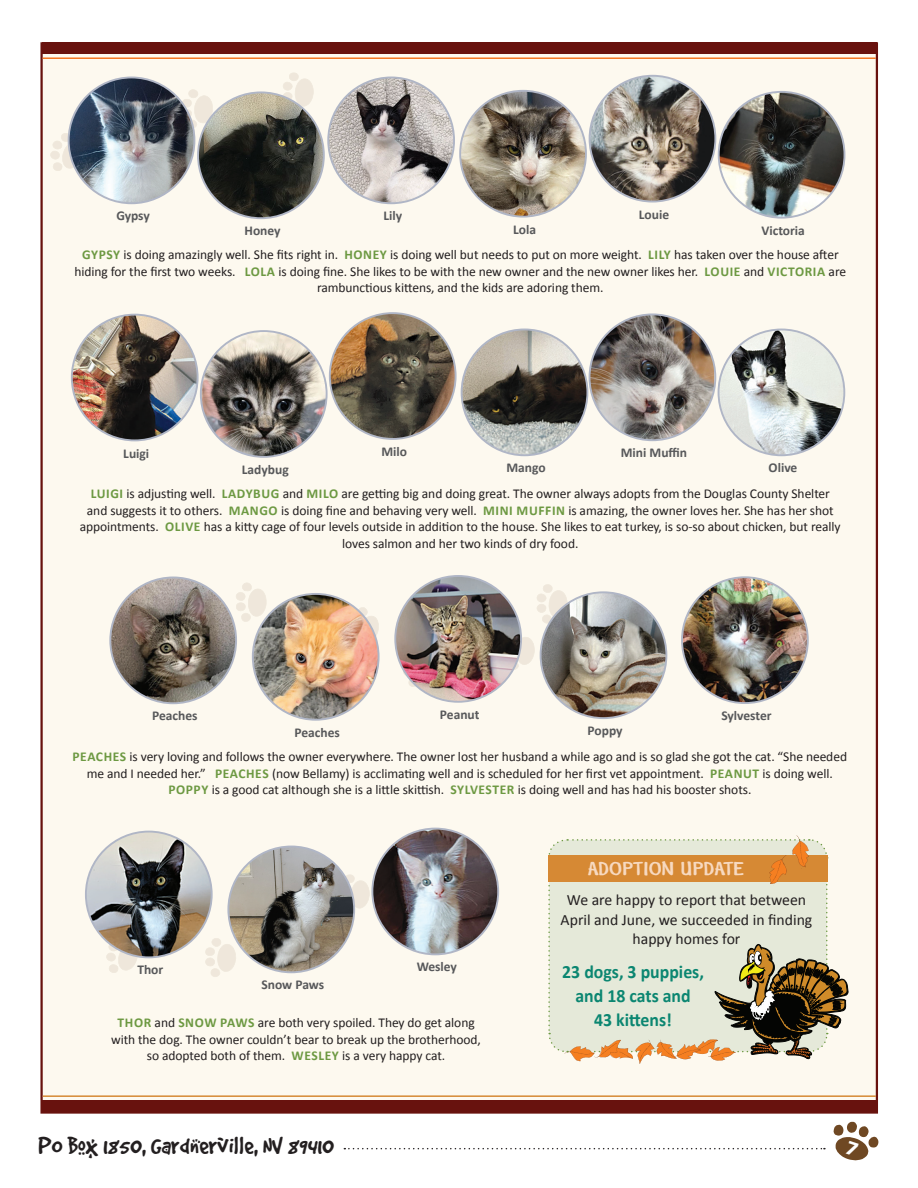
<style>
.page{position:relative;width:918px;height:1188px;background:#fff}
.page>*{position:absolute;margin:0;border:0;box-sizing:border-box;transform-origin:0 0}
.t1{font:27px "Good Dog Cool";color:#231f20}
.t2{font:700 18.75px/24px "Calibri";color:#0b8671;text-align:center;scale:.95 1}
.t3{font:17.55px "Pooh";color:#f7d9c0;scale:1.11 1}
.t4{font:15.75px/19.5px "Calibri";color:#231f20;text-align:center}
.t5{font:13.5px/16.5px "Calibri";letter-spacing:-.005em;color:#231f20;text-align:center}
.t6{font:700 13.5px "Calibri";color:#57585a}
.t7{font:700 13.5px "Calibri";letter-spacing:.045em;color:#6d9942}
.s1{font-weight:700;color:#6d9942}
.s2{font-weight:400;color:#231f20}
</style>
<div class="page">
<svg style="left:344px;top:1148px;width:481px;height:1px"></svg>
<div style="left:40px;top:42px;width:838px;height:1072px;background:#fdf9ef;border:2px solid #68120e"></div>
<div style="left:42px;top:1101px;width:834px;height:11px;background:#68120e"></div>
<hr style="left:43px;top:57px;width:833px;height:2px;background:#f47521">
<div style="left:43px;top:43px;width:834px;height:11px;background:#68120e"></div>
<svg style="left:403px;top:671px;width:14px;height:16px"></svg>
<svg style="left:537px;top:584px;width:31px;height:40px"></svg>
<svg style="left:513px;top:637px;width:22px;height:33px"></svg>
<svg style="left:355px;top:607px;width:24px;height:32px"></svg>
<svg style="left:236px;top:582px;width:31px;height:40px"></svg>
<svg style="left:229px;top:658px;width:5px;height:11px"></svg>
<svg style="left:182px;top:89px;width:31px;height:40px"></svg>
<svg style="left:283px;top:72px;width:31px;height:40px"></svg>
<svg style="left:50px;top:133px;width:27px;height:38px"></svg>
<img style="left:462px;top:329px;width:125px;height:126px;border-radius:63px">
<img style="left:590px;top:316px;width:124px;height:124px">
<img style="left:719px;top:329px;width:125px;height:126px;border-radius:63px">
<img style="left:72px;top:315px;width:124px;height:125px">
<img style="left:201px;top:331px;width:126px;height:126px;border-radius:63px">
<img style="left:330px;top:313px;width:124px;height:125px">
<img style="left:69px;top:77px;width:125px;height:126px;border-radius:63px">
<img style="left:198px;top:92px;width:126px;height:126px;border-radius:63px">
<img style="left:328px;top:77px;width:126px;height:126px;border-radius:63px">
<img style="left:460px;top:91px;width:126px;height:126px;border-radius:63px">
<img style="left:590px;top:76px;width:125px;height:126px;border-radius:63px">
<img style="left:719px;top:92px;width:126px;height:125px;border-radius:62px">
<img style="left:541px;top:592px;width:125px;height:126px;border-radius:63px">
<img style="left:682px;top:577px;width:126px;height:126px;border-radius:63px">
<img style="left:110px;top:577px;width:126px;height:126px;border-radius:63px">
<img style="left:253px;top:594px;width:126px;height:126px;border-radius:63px">
<img style="left:395px;top:576px;width:126px;height:126px;border-radius:63px">
<hr style="left:43px;top:1095px;width:833px;height:2px;background:#d68934">
<svg style="left:205px;top:938px;width:31px;height:39px"></svg>
<svg style="left:343px;top:874px;width:27px;height:36px"></svg>
<svg style="left:329px;top:953px;width:8px;height:7px"></svg>
<svg style="left:106px;top:941px;width:32px;height:32px"></svg>
<img style="left:86px;top:832px;width:126px;height:125px;border-radius:63px">
<img style="left:228px;top:847px;width:126px;height:125px;border-radius:63px">
<img style="left:372px;top:829px;width:126px;height:125px;border-radius:63px">
<svg style="left:548px;top:835px;width:300px;height:229px;background:#d3c8ad"></svg>
<svg style="left:834px;top:1122px;width:44px;height:38px"></svg>
<p class="t6" style="left:639px;top:206px;width:32px">Louie</p>
<p class="t5" style="left:74px;top:246px;width:773px"><span class="s1">Gypsy</span> is doing amazingly well. She fits right in. <span class="s1">Honey</span> is doing well but needs to put on more weight. <span class="s1">Lily</span> has taken over the house after hiding for the first two weeks. <span class="s1">Lola</span> is doing fine. She likes to be with the new owner and the new owner likes her. <span class="s1">Louie</span> and <span class="s1">Victoria</span> are rambunctious kittens, and the kids are adoring them.</p>
<p class="t6" style="left:383px;top:207px;width:20px">Lily</p>
<p class="t6" style="left:116px;top:207px;width:35px">Gypsy</p>
<p class="t6" style="left:513px;top:221px;width:24px">Lola</p>
<p class="t6" style="left:761px;top:222px;width:45px">Victoria</p>
<p class="t6" style="left:244px;top:222px;width:38px">Honey</p>
<p class="t6" style="left:381px;top:443px;width:27px">Milo</p>
<p class="t5" style="left:80px;top:486px;width:762px"><span class="s1">Luig i</span> is adjusting well. <span class="s1">Ladybug</span> and <span class="s1">Milo</span> are getting big and doing great. The owner always adopts from the Douglas County Shelter and suggests it to others. <span class="s1">Mang o</span> is doing fine and behaving very well. <span class="s1">Mini Muff in</span> is amazing, the owner loves her. She has her shot appointments. <span class="s1">Olive</span> has a kitty cage of four levels outside in addition to the house. She likes to eat turkey, is so-so about chicken, but really loves salmon and her two kinds of dry food.</p>
<p class="t6" style="left:621px;top:444px;width:68px">Mini Muffin</p>
<p class="t6" style="left:123px;top:444px;width:28px">Luigi</p>
<p class="t6" style="left:769px;top:459px;width:30px">Olive</p>
<p class="t6" style="left:506px;top:459px;width:41px">Mango</p>
<p class="t6" style="left:242px;top:461px;width:48px">Ladybug</p>
<p class="t6" style="left:440px;top:706px;width:41px">Peanut</p>
<p class="t6" style="left:152px;top:707px;width:47px">Peaches</p>
<p class="t6" style="left:721px;top:707px;width:52px">Sylvester</p>
<p class="t6" style="left:295px;top:724px;width:47px">Peaches</p>
<p class="t6" style="left:588px;top:722px;width:37px">Poppy</p>
<p class="t5" style="left:87px;top:749px;width:762px;text-align:left;text-indent:26px"><span class="s1">es</span> is very loving and follows the owner everywhere. The owner lost her husband a while ago and is so glad she got the cat. “She needed me and I needed her.” <span class="s1">Peach</span></p>
<p class="t7" style="left:73px;top:748px;width:24px">Peach</p>
<p class="t5" style="left:168px;top:765px;width:666px;text-align:left;text-indent:87px"><span class="s1">es</span> (now Bellamy) is acclimating well and is scheduled for her first vet appointment. <span class="s1">Peanut</span> is doing well.<br><span class="s1">Poppy</span> is a good cat although she is a little skittish. <span class="s1">Sylvester</span> is doing well and has had his booster shots.</p>
<p class="t3" style="left:588px;top:856px;width:143px">ADOPTION UPDATE</p>
<p class="t4" style="left:561px;top:890px;width:253px">We are happy to report that between<br>April and June, we succeeded in finding happy homes for</p>
<p class="t6" style="left:417px;top:958px;width:42px">Wesley</p>
<h2 class="t2" style="left:562px;top:960px;width:151px">23 dogs, 3 puppies, and 18 cats and<br>43 kittens!</h2>
<p class="t6" style="left:137px;top:961px;width:27px">Thor</p>
<p class="t6" style="left:261px;top:976px;width:64px">Snow Paws</p>
<p class="t7" style="left:118px;top:1014px;width:120px">Thor <span class="s2">and</span> Snow Paws</p>
<p class="t5" style="left:258px;top:1015px;width:218px">are both very spoiled. They do get along</p>
<p class="t5" style="left:111px;top:1031px;width:371px">with the dog. The owner couldn’t bear to break up the brotherhood,</p>
<p class="t5" style="left:147px;top:1048px;width:300px">so adopted both of them. <span class="s1">Wesley</span> is a very happy cat.</p>
<h1 class="t1" style="left:39px;top:1132px;width:297px">PO Box 1850, Gardnerville, NV 89410</h1>
</div>
